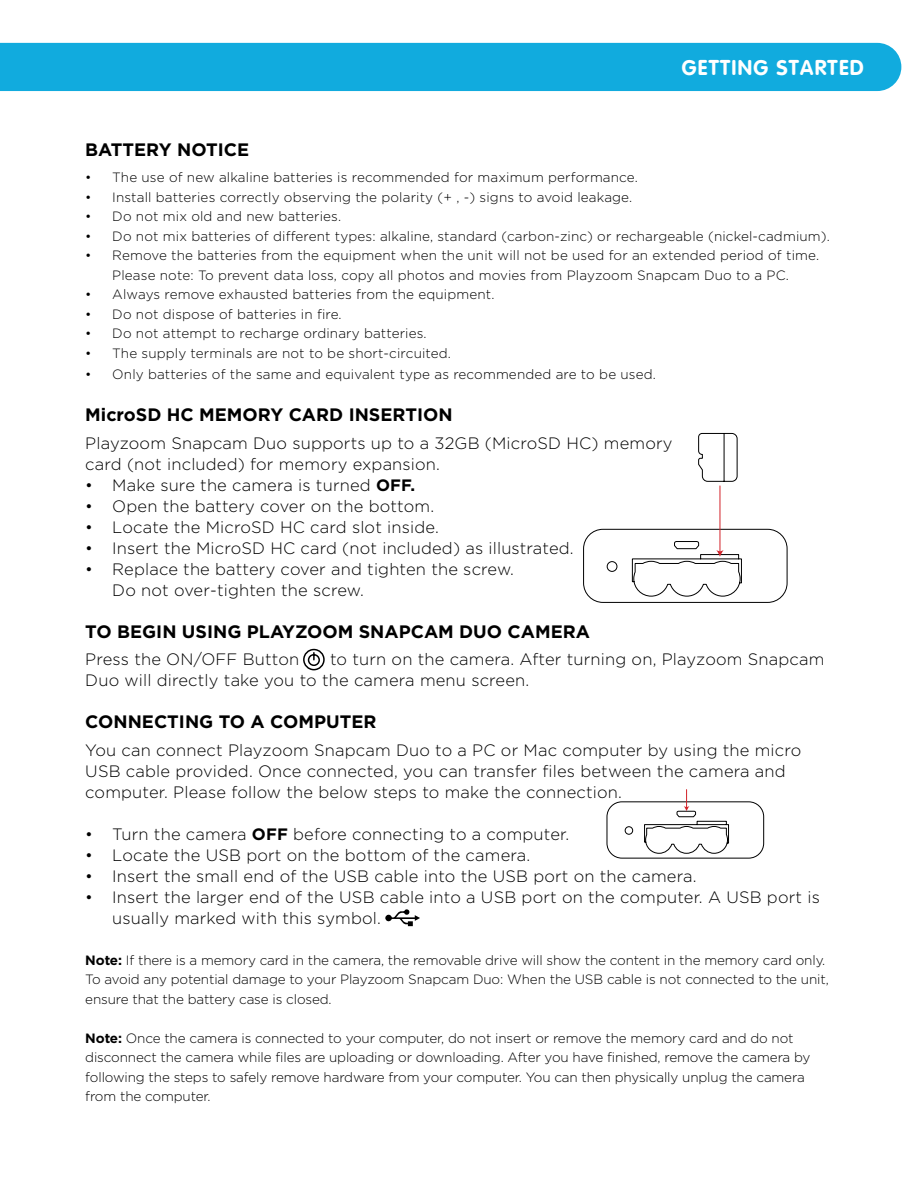
<style>
.page{position:relative;width:918px;height:1188px;background:#fff}
.page>*{position:absolute;margin:0;border:0;box-sizing:border-box;transform-origin:0 0}
.t1{font:21px "VAG Rounded Bold";letter-spacing:.06em;color:#fff}
.t2{font:700 18px "Gotham";color:#000}
.t3{font:300 16.5px/21px "Gotham";letter-spacing:.01em;color:#000}
.t4{font:300 13.5px/19.5px "Gotham";letter-spacing:-.005em;color:#000}
.s1{font-weight:700}
</style>
<div class="page">
<div style="left:0;top:43px;width:901px;height:48px;background:#11abde"></div>
<hr style="left:720px;top:486px;width:1px;height:66px;background:#d2232a">
<svg style="left:583px;top:529px;width:205px;height:74px"></svg>
<svg style="left:698px;top:433px;width:40px;height:49px"></svg>
<div style="left:303px;top:649px;width:22px;height:21px;border:2px solid #000;border-radius:50%"></div>
<svg style="left:307px;top:651px;width:14px;height:16px"></svg>
<svg style="left:385px;top:909px;width:35px;height:17px"></svg>
<svg style="left:606px;top:790px;width:158px;height:69px"></svg>
<h1 class="t1" style="left:682px;top:55px;width:184px">GETTING STARTED</h1>
<h2 class="t2" style="left:85px;top:139px;width:165px">BATTERY NOTICE</h2>
<p class="t4" style="left:85px;top:168px;width:554px">• The use of new alkaline batteries is recommended for maximum performance.</p>
<p class="t4" style="left:85px;top:187px;width:548px">• Install batteries correctly observing the polarity (+ , -) signs to avoid leakage.</p>
<p class="t4" style="left:85px;top:207px;width:257px">• Do not mix old and new batteries.</p>
<p class="t4" style="left:85px;top:226px;width:746px">• Do not mix batteries of different types: alkaline, standard (carbon-zinc) or rechargeable (nickel-cadmium).</p>
<p class="t4" style="left:85px;top:246px;width:735px;text-align:center">• Remove the batteries from the equipment when the unit will not be used for an extended period of time.<br>Please note: To prevent data loss, copy all photos and movies from Playzoom Snapcam Duo to a PC.</p>
<p class="t4" style="left:85px;top:285px;width:411px">• Always remove exhausted batteries from the equipment.</p>
<p class="t4" style="left:85px;top:304px;width:258px">• Do not dispose of batteries in fire.</p>
<p class="t4" style="left:85px;top:324px;width:343px">• Do not attempt to recharge ordinary batteries.</p>
<p class="t4" style="left:85px;top:343px;width:367px">• The supply terminals are not to be short-circuited.</p>
<p class="t4" style="left:85px;top:364px;width:572px">• Only batteries of the same and equivalent type as recommended are to be used.</p>
<h2 class="t2" style="left:85px;top:404px;width:369px">MicroSD HC MEMORY CARD INSERTION</h2>
<p class="t3" style="left:85px;top:432px;width:589px">Playzoom Snapcam Duo supports up to a 32GB (MicroSD HC) memory card (not included) for memory expansion.</p>
<p class="t3" style="left:85px;top:474px;width:331px">• Make sure the camera is turned <span class="s1">OFF.</span></p>
<p class="t3" style="left:85px;top:495px;width:350px">• Open the battery cover on the bottom.</p>
<p class="t3" style="left:85px;top:516px;width:355px">• Locate the MicroSD HC card slot inside.</p>
<p class="t3" style="left:85px;top:537px;width:490px">• Insert the MicroSD HC card (not included) as illustrated.</p>
<p class="t3" style="left:112px;top:558px;width:403px;text-indent:-27px">• Replace the battery cover and tighten the screw.<br>Do not over-tighten the screw.</p>
<h2 class="t2" style="left:85px;top:621px;width:506px">TO BEGIN USING PLAYZOOM SNAPCAM DUO CAMERA</h2>
<p class="t3" style="left:85px;top:649px;width:215px">Press the ON/OFF Button</p>
<p class="t3" style="left:85px;top:649px;width:741px;text-indent:245px">to turn on the camera. After turning on, Playzoom Snapcam<br>Duo will directly take you to the camera menu screen.</p>
<h2 class="t2" style="left:85px;top:712px;width:293px">CONNECTING TO A COMPUTER</h2>
<p class="t3" style="left:85px;top:740px;width:718px">You can connect Playzoom Snapcam Duo to a PC or Mac computer by using the micro<br>USB cable provided. Once connected, you can transfer files between the camera and computer. Please follow the below steps to make the connection.</p>
<p class="t3" style="left:85px;top:824px;width:485px">• Turn the camera <span class="s1">OFF</span> before connecting to a computer.</p>
<p class="t3" style="left:85px;top:845px;width:446px">• Locate the USB port on the bottom of the camera.</p>
<p class="t3" style="left:85px;top:866px;width:613px">• Insert the small end of the USB cable into the USB port on the camera.</p>
<p class="t3" style="left:112px;top:887px;width:709px;text-indent:-27px">• Insert the larger end of the USB cable into a USB port on the computer. A USB port is usually marked with this symbol.</p>
<p class="t4" style="left:85px;top:950px;width:745px"><span class="s1">Note:</span> If there is a memory card in the camera, the removable drive will show the content in the memory card only.<br>To avoid any potential damage to your Playzoom Snapcam Duo: When the USB cable is not connected to the unit, ensure that the battery case is closed.</p>
<p class="t4" style="left:85px;top:1028px;width:727px"><span class="s1">Note:</span> Once the camera is connected to your computer, do not insert or remove the memory card and do not disconnect the camera while files are uploading or downloading. After you have finished, remove the camera by following the steps to safely remove hardware from your computer. You can then physically unplug the camera from the computer.</p>
</div>
